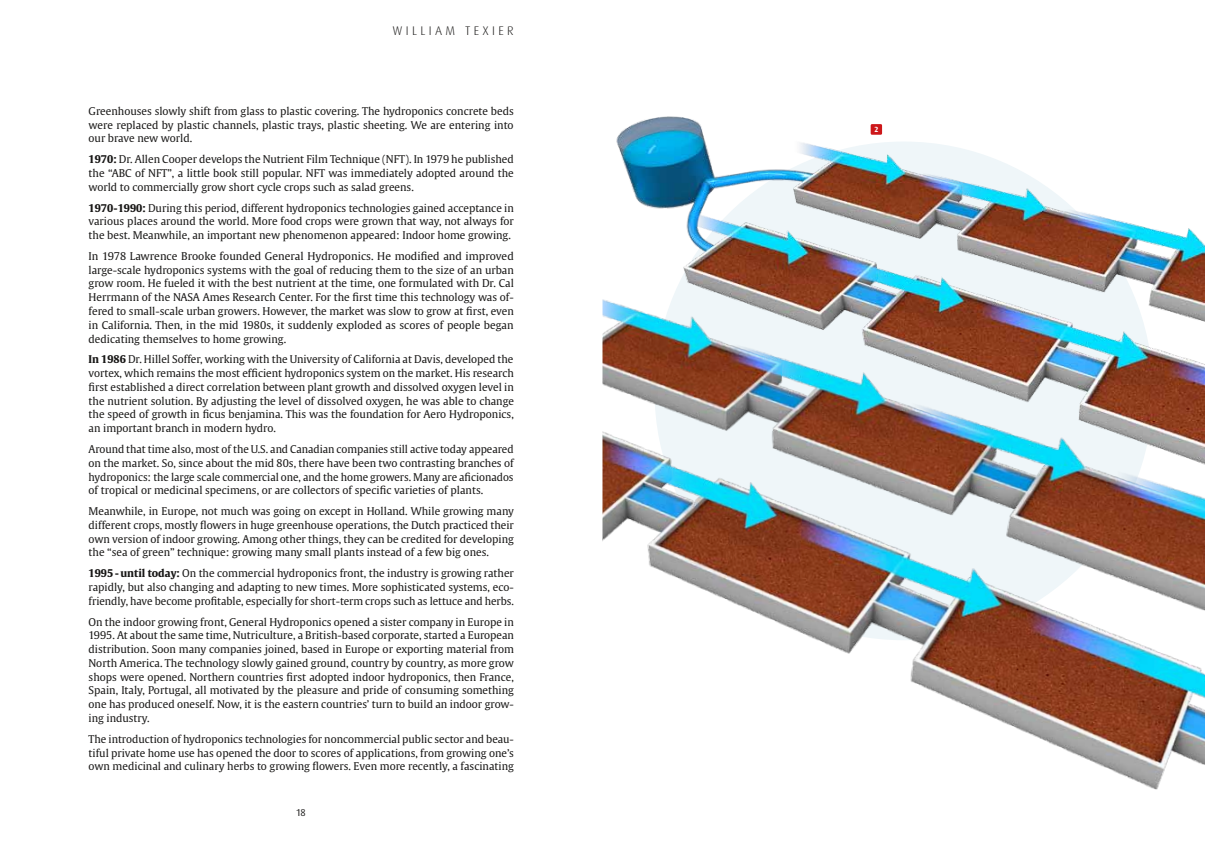
<style>
.page{position:relative;width:1205px;height:851px;background:#fff}
.page>*{position:absolute;margin:0;border:0;box-sizing:border-box;transform-origin:0 0}
.t1{font:300 12.5px "Dax Pro";letter-spacing:.27em;color:#181716}
.t2{font:10.62px/13.8px "Gulliver";color:#181716;text-align:justify}
.t3{font:10px "Dax Pro";color:#181716}
.t4{font:700 7.5px "Dax Pro";color:#fff}
.s1{font-weight:700}
</style>
<div class="page">
<img style="left:616px;top:116px;width:589px;height:142px">
<img style="left:602px;top:258px;width:603px;height:532px">
<div style="left:870px;top:124px;width:12px;height:11px;background:#cd171a"></div>
<p class="t1" style="left:392px;top:23px;width:123px">WILLIAM TEXIER</p>
<p class="t2" style="left:89px;top:104px;width:427px">Greenhouses slowly shift from glass to plastic covering. The hydroponics concrete beds were replaced by plastic channels, plastic trays, plastic sheeting. We are entering into our brave new world.</p>
<p class="t2" style="left:89px;top:152px;width:427px"><span class="s1">1970:</span> Dr. Allen Cooper develops the Nutrient Film Technique (NFT). In 1979 he published the “ABC of NFT”, a little book still popular. NFT was immediately adopted around the world to commercially grow short cycle crops such as salad greens.</p>
<p class="t2" style="left:89px;top:201px;width:427px"><span class="s1">1970-1990:</span> During this period, different hydroponics technologies gained acceptance in various places around the world. More food crops were grown that way, not always for the best. Meanwhile, an important new phenomenon appeared: Indoor home growing.</p>
<p class="t2" style="left:89px;top:249px;width:427px">In 1978 Lawrence Brooke founded General Hydroponics. He modified and improved large-scale hydroponics systems with the goal of reducing them to the size of an urban grow room. He fueled it with the best nutrient at the time, one formulated with Dr. Cal Herrmann of the NASA Ames Research Center. For the first time this technology was of&shy;fered to small-scale urban growers. However, the market was slow to grow at first, even in California. Then, in the mid 1980s, it suddenly exploded as scores of people began dedicating themselves to home growing.</p>
<p class="t2" style="left:89px;top:352px;width:427px"><span class="s1">In 1986</span> Dr. Hillel Soffer, working with the University of California at Davis, developed the vortex, which remains the most efficient hydroponics system on the market. His research first established a direct correlation between plant growth and dissolved oxygen level in the nutrient solution. By adjusting the level of dissolved oxygen, he was able to change the speed of growth in ficus benjamina. This was the foundation for Aero Hydroponics, an important branch in modern hydro.</p>
<p class="t2" style="left:89px;top:442px;width:427px">Around that time also, most of the U.S. and Canadian companies still active today appeared on the market. So, since about the mid 80s, there have been two contrasting branches of hydroponics: the large scale commercial one, and the home growers. Many are aficionados of tropical or medicinal specimens, or are collectors of specific varieties of plants.</p>
<p class="t2" style="left:89px;top:504px;width:427px">Meanwhile, in Europe, not much was going on except in Holland. While growing many different crops, mostly flowers in huge greenhouse operations, the Dutch practiced their own version of indoor growing. Among other things, they can be credited for developing the “sea of green” technique: growing many small plants instead of a few big ones.</p>
<p class="t2" style="left:89px;top:566px;width:427px"><span class="s1">1995-until today:</span> On the commercial hydroponics front, the industry is growing rather rapidly, but also changing and adapting to new times. More sophisticated systems, eco&shy;friendly, have become profitable, especially for short-term crops such as lettuce and herbs.</p>
<p class="t2" style="left:89px;top:614px;width:427px">On the indoor growing front, General Hydroponics opened a sister company in Europe in 1995. At about the same time, Nutriculture, a British-based corporate, started a European distribution. Soon many companies joined, based in Europe or exporting material from North America. The technology slowly gained ground, country by country, as more grow shops were opened. Northern countries first adopted indoor hydroponics, then France, Spain, Italy, Portugal, all motivated by the pleasure and pride of consuming something one has produced oneself. Now, it is the eastern countries’ turn to build an indoor grow&shy;ing industry.</p>
<p class="t2" style="left:89px;top:732px;width:427px">The introduction of hydroponics technologies for noncommercial public sector and beau&shy;tiful private home use has opened the door to scores of applications, from growing one’s own medicinal and culinary herbs to growing flowers. Even more recently, a fascinating</p>
<p class="t3" style="left:297px;top:805px;width:11px">18</p>
<p class="t4" style="left:874px;top:124px;width:5px">2</p>
</div>
